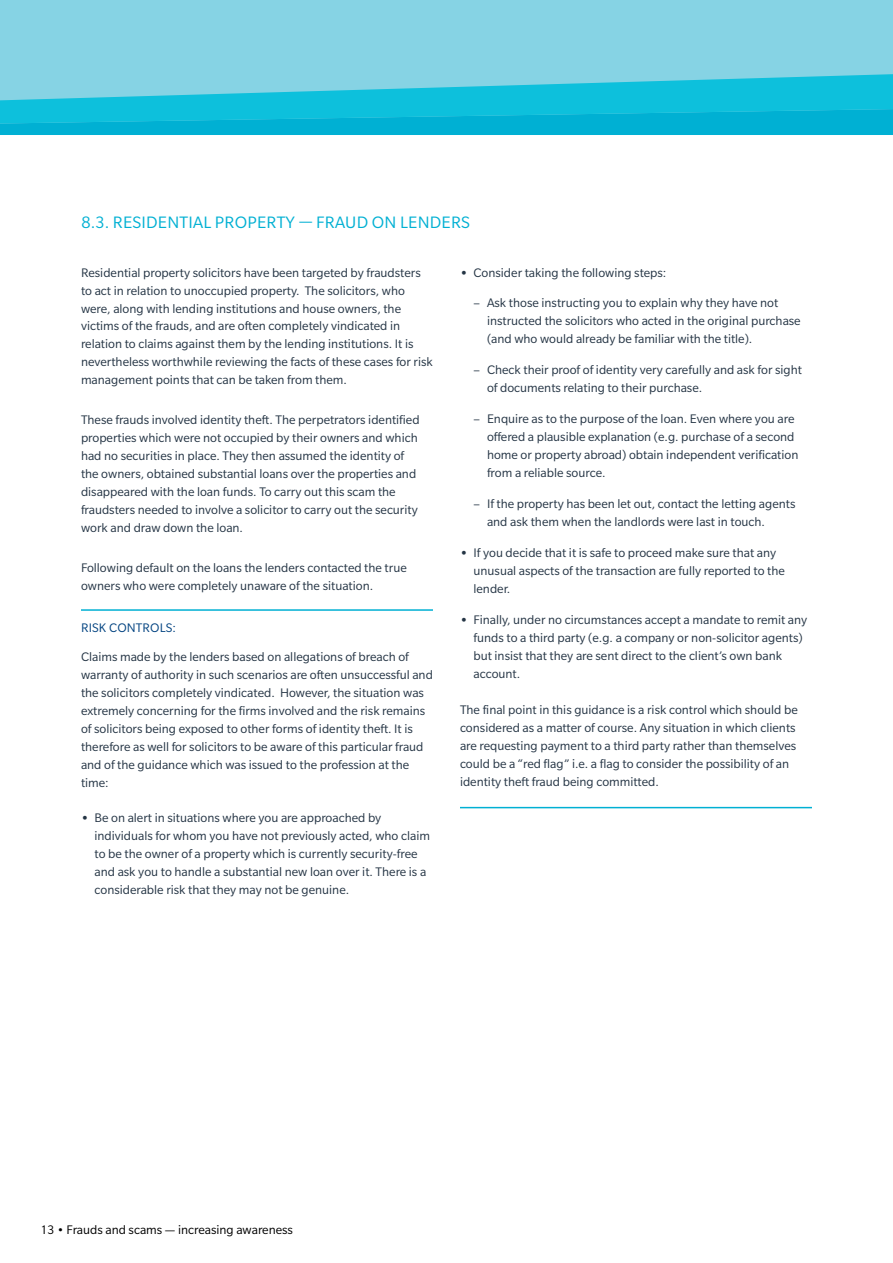
<style>
.page{position:relative;width:893px;height:1263px;background:#fff}
.page>*{position:absolute;margin:0;border:0;box-sizing:border-box;transform-origin:0 0}
.t1{font:18px "Slate Pro";letter-spacing:.01em;color:#00b0d3}
.t2{font:13.5px/18px "Slate Pro";color:#243444}
.t3{font:13.5px "Slate Pro";color:#000}
.t4{font:13.5px "Slate Pro";letter-spacing:.01em;color:#004280}
.s1{font-weight:700}
</style>
<div class="page">
<div style="left:0;top:0;width:893px;height:135px;background:#86d3e4"></div>
<svg style="left:0;top:74px;width:893px;height:61px"></svg>
<hr style="left:81px;top:609px;width:352px;height:2px;background:#00b0d3">
<hr style="left:460px;top:807px;width:352px;height:1px;background:#00b0d3">
<h1 class="t1" style="left:82px;top:213px;width:390px">8.3. RESIDENTIAL PROPERTY — FRAUD ON LENDERS</h1>
<p class="t2" style="left:81px;top:263px;width:353px">Residential property solicitors have been targeted by fraudsters to act in relation to unoccupied property. The solicitors, who were, along with lending institutions and house owners, the victims of the frauds, and are often completely vindicated in relation to claims against them by the lending institutions. It is nevertheless worthwhile reviewing the facts of these cases for risk management points that can be taken from them.</p>
<p class="t2" style="left:81px;top:411px;width:340px">These frauds involved identity theft. The perpetrators identified properties which were not occupied by their owners and which had no securities in place. They then assumed the identity of the owners, obtained substantial loans over the properties and disappeared with the loan funds. To carry out this scam the fraudsters needed to involve a solicitor to carry out the security work and draw down the loan.</p>
<p class="t2" style="left:81px;top:558px;width:327px">Following default on the loans the lenders contacted the true owners who were completely unaware of the situation.</p>
<p class="t4" style="left:81px;top:621px;width:96px">RISK CONTROLS:</p>
<p class="t2" style="left:81px;top:647px;width:353px">Claims made by the lenders based on allegations of breach of warranty of authority in such scenarios are often unsuccessful and the solicitors completely vindicated. However, the situation was extremely concerning for the firms involved and the risk remains of solicitors being exposed to other forms of identity theft. It is therefore as well for solicitors to be aware of this particular fraud and of the guidance which was issued to the profession at the time:</p>
<p class="t2" style="left:94px;top:809px;width:337px;text-indent:-14px"><span class="s1">•</span> Be on alert in situations where you are approached by individuals for whom you have not previously acted, who claim to be the owner of a property which is currently security-free and ask you to handle a substantial new loan over it. There is a considerable risk that they may not be genuine.</p>
<p class="t2" style="left:460px;top:263px;width:208px"><span class="s1">•</span> Consider taking the following steps:</p>
<p class="t2" style="left:487px;top:294px;width:315px;text-indent:-14px">– Ask those instructing you to explain why they have not instructed the solicitors who acted in the original purchase (and who would already be familiar with the title).</p>
<p class="t2" style="left:487px;top:361px;width:317px;text-indent:-14px">– Check their proof of identity very carefully and ask for sight of documents relating to their purchase.</p>
<p class="t2" style="left:487px;top:410px;width:313px;text-indent:-14px">– Enquire as to the purpose of the loan. Even where you are offered a plausible explanation (e.g. purchase of a second home or property abroad) obtain independent verification from a reliable source.</p>
<p class="t2" style="left:487px;top:495px;width:310px;text-indent:-14px">– If the property has been let out, contact the letting agents and ask them when the landlords were last in touch.</p>
<p class="t2" style="left:473px;top:544px;width:313px;text-indent:-14px"><span class="s1">•</span> If you decide that it is safe to proceed make sure that any unusual aspects of the transaction are fully reported to the lender.</p>
<p class="t2" style="left:473px;top:611px;width:335px;text-indent:-14px"><span class="s1">•</span> Finally, under no circumstances accept a mandate to remit any funds to a third party (e.g. a company or non-solicitor agents) but insist that they are sent direct to the client’s own bank account.</p>
<p class="t2" style="left:460px;top:700px;width:339px">The final point in this guidance is a risk control which should be considered as a matter of course. Any situation in which clients are requesting payment to a third party rather than themselves could be a “red flag” i.e. a flag to consider the possibility of an identity theft fraud being committed.</p>
<p class="t3" style="left:41px;top:1222px;width:254px">13 • Frauds and scams — increasing awareness</p>
</div>
